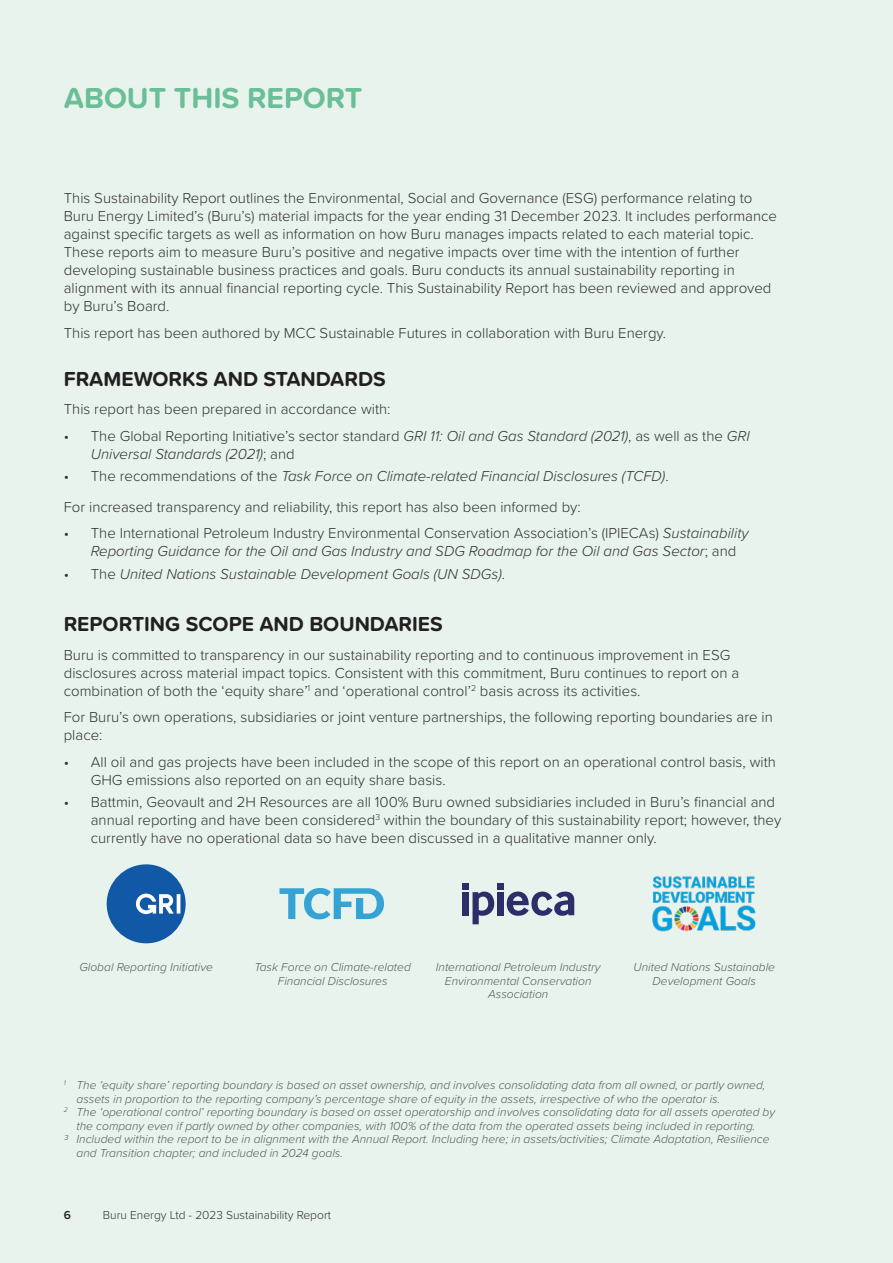
<style>
.page{position:relative;width:893px;height:1263px;background:#e7f3ec}
.page>*{position:absolute;margin:0;border:0;box-sizing:border-box;transform-origin:0 0}
.t1{font:700 30px "Proxima Soft";color:#6bbf97}
.t2{font:700 21px "Proxima Soft";color:#231f20}
.t3{font:300 15px/18px "Proxima Soft";color:#312f30}
.t4{font:italic 300 15px/18px "Proxima Soft";color:#312f30}
.t5{font:italic 300 12px/13.5px "Proxima Soft";color:#57585a;text-align:center}
.t6{font:300 12px "Proxima Soft";color:#312f30}
.t7{font:600 12px "Proxima Soft";color:#231f20}
.s1{font-style:italic}
.s2{font-style:normal}
</style>
<div class="page">
<div style="left:107px;top:864px;width:79px;height:79px;background:#1158a6;border-radius:50%"></div>
<svg style="left:136px;top:893px;width:44px;height:21px"></svg>
<div style="left:462px;top:892px;width:6px;height:23px;background:#2d2d6a"></div>
<svg style="left:472px;top:891px;width:22px;height:33px"></svg>
<div style="left:497px;top:892px;width:7px;height:23px;background:#2d2d6a"></div>
<svg style="left:507px;top:891px;width:67px;height:25px"></svg>
<div style="left:497px;top:883px;width:7px;height:7px;background:#2d2d6a"></div>
<div style="left:462px;top:883px;width:6px;height:7px;background:#2d2d6a"></div>
<svg style="left:279px;top:888px;width:25px;height:31px"></svg>
<svg style="left:304px;top:888px;width:27px;height:31px"></svg>
<svg style="left:334px;top:888px;width:50px;height:31px"></svg>
<img style="left:652px;top:876px;width:104px;height:56px">
<h1 class="t1" style="left:64px;top:75px;width:300px">ABOUT THIS REPORT</h1>
<p class="t3" style="left:64px;top:188px;width:715px">This Sustainability Report outlines the Environmental, Social and Governance (ESG) performance relating to Buru Energy Limited’s (Buru’s) material impacts for the year ending 31 December 2023. It includes performance against specific targets as well as information on how Buru manages impacts related to each material topic.<br>These reports aim to measure Buru’s positive and negative impacts over time with the intention of further developing sustainable business practices and goals. Buru conducts its annual sustainability reporting in alignment with its annual financial reporting cycle. This Sustainability Report has been reviewed and approved by Buru’s Board.</p>
<p class="t3" style="left:64px;top:323px;width:604px">This report has been authored by MCC Sustainable Futures in collaboration with Buru Energy.</p>
<h2 class="t2" style="left:64px;top:363px;width:323px">FRAMEWORKS AND STANDARDS</h2>
<p class="t3" style="left:64px;top:400px;width:328px">This report has been prepared in accordance with:</p>
<p class="t3" style="left:91px;top:426px;width:660px;text-indent:-27px">• The Global Reporting Initiative’s sector standard <span class="s1">GRI 11: Oil and Gas Standard (2021)</span>, as well as the <span class="s1">GRI<br>Universal Standards (202 1)</span>; and</p>
<p class="t3" style="left:64px;top:460px;width:606px;line-height:30.8px">• The recommendations of the <span class="s1">Task Force on Climate-related Financial Disclosures (TCFD)</span>.<br>For increased transparency and reliability, this report has also been informed by:</p>
<p class="t4" style="left:91px;top:524px;width:659px;text-indent:-27px"><span class="s2">• The International Petroleum Industry Environmental Conservation Association’s (IPIECAs)</span> Sustainability<br>Reporting Guidance for the Oil and Gas Industry and SDG Roadmap for the Oil and Gas Sector<span class="s2">; and</span></p>
<p class="t4" style="left:64px;top:564px;width:443px"><span class="s2">• The</span> United Nations Sustainable Development Goals (UN SDGs)<span class="s2">.</span></p>
<h2 class="t2" style="left:64px;top:608px;width:380px">REPORTING SCOPE AND BOUNDARIES</h2>
<p class="t3" style="left:64px;top:645px;width:677px">Buru is committed to transparency in our sustainability reporting and to continuous improvement in ESG disclosures across material impact topics. Consistent with this commitment, Buru continues to report on a combination of both the ‘equity share’<sup>1</sup> and ‘operational control’<sup>2</sup> basis across its activities.</p>
<p class="t3" style="left:64px;top:707px;width:710px">For Buru’s own operations, subsidiaries or joint venture partnerships, the following reporting boundaries are in place:</p>
<p class="t3" style="left:91px;top:752px;width:687px;text-indent:-27px">• All oil and gas projects have been included in the scope of this report on an operational control basis, with<br>GHG emissions also reported on an equity share basis.</p>
<p class="t3" style="left:91px;top:792px;width:692px;text-indent:-27px">• Battmin, Geovault and 2H Resources are all 100% Buru owned subsidiaries included in Buru’s financial and annual reporting and have been considered<sup>3</sup> within the boundary of this sustainability report; however, they currently have no operational data so have been discussed in a qualitative manner only.</p>
<p class="t5" style="left:79px;top:960px;width:135px">Global Reporting Initiative</p>
<p class="t5" style="left:436px;top:960px;width:166px">International Petroleum Industry<br>Environmental Conservation<br>Association</p>
<p class="t5" style="left:254px;top:960px;width:158px">Task Force on Climate-related<br>Financial Disclosures</p>
<p class="t5" style="left:633px;top:960px;width:143px">United Nations Sustainable<br>Development Goals</p>
<p class="t5" style="left:64px;top:1078px;width:703px"><sup>1</sup> The ‘equity share’ reporting boundary is based on asset ownership, and involves consolidating data from all owned, or partly owned,</p>
<p class="t5" style="left:77px;top:1091px;width:645px">assets in proportion to the reporting company’s percentage share of equity in the assets, irrespective of who the operator is.</p>
<p class="t5" style="left:64px;top:1105px;width:713px"><sup>2</sup> The ‘operational control’ reporting boundary is based on asset operatorship and involves consolidating data for all assets operated by</p>
<p class="t5" style="left:77px;top:1118px;width:680px">the company even if partly owned by other companies, with 100% of the data from the operated assets being included in reporting.</p>
<p class="t5" style="left:64px;top:1132px;width:707px">3 Included within the report to be in alignment with the Annual Report. Including here; in assets/activities; Climate Adaptation, Resilience</p>
<p class="t5" style="left:77px;top:1145px;width:268px">and Transition chapter; and included in 2024 goals.</p>
<p class="t7" style="left:64px;top:1206px;width:9px">6</p>
<p class="t6" style="left:103px;top:1206px;width:230px">Buru Energy Ltd - 2023 Sustainability Report</p>
</div>
